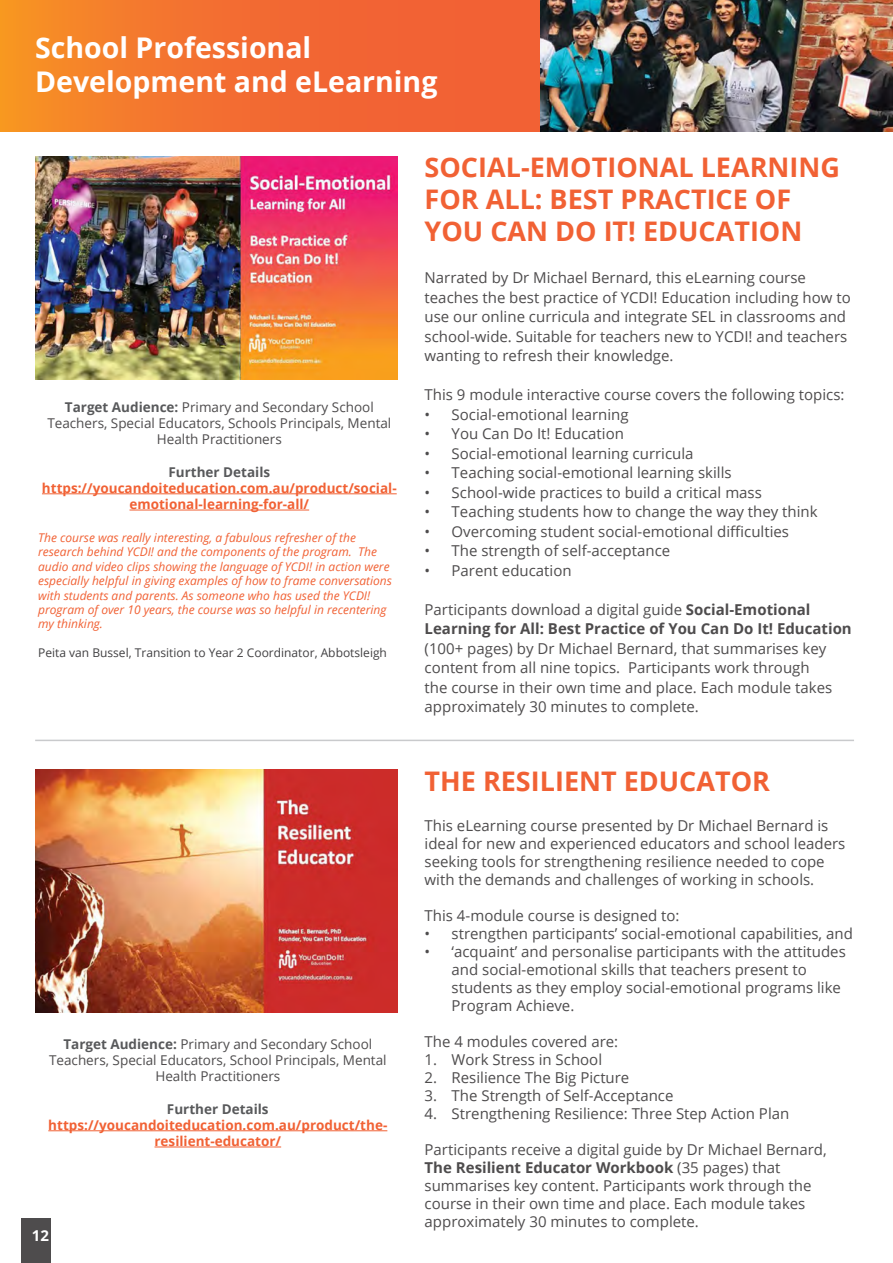
<style>
.page{position:relative;width:893px;height:1263px;background:#fff}
.page>*{position:absolute;margin:0;border:0;box-sizing:border-box;transform-origin:0 0}
.t1{font:700 28.5px/34.2px "Open Sans";color:#fff}
.t2{font:700 27px/32.4px "Open Sans";color:#f16134}
.t3{font:15px/18px "Open Sans";color:#4e4c4d}
.t4{font:700 15px/19.5px "Open Sans";color:#4e4c4d}
.t5{font:700 15px "Open Sans";color:#fff}
.t6{font:13.5px/16.2px "Open Sans";color:#4e4c4d;text-align:center}
.t7{font:700 13.5px/16.2px "Open Sans";color:#f16134;text-align:center}
.t8{font:700 13.5px "Open Sans";color:#58595b}
.t9{font:italic 12px/14.4px "Open Sans";color:#f16134}
.t10{font:12px "Open Sans";color:#414042}
.s1{font-weight:700;color:#58595b}
.s2{font-weight:400}
.s3{font-weight:700}
</style>
<div class="page">
<div style="left:21px;top:1218px;width:30px;height:45px;background:#4e4c4d"></div>
<svg style="left:0;top:0;width:541px;height:131px;background:#f36f2f"></svg>
<img style="left:541px;top:0;width:352px;height:131px">
<img style="left:35px;top:769px;width:362px;height:243px">
<hr style="left:48px;top:1130px;width:339px;height:1px;background:#f16134">
<hr style="left:154px;top:1147px;width:127px;height:1px;background:#f16134">
<img style="left:35px;top:156px;width:362px;height:223px">
<hr style="left:42px;top:493px;width:355px;height:1px;background:#f16134">
<hr style="left:129px;top:510px;width:180px;height:1px;background:#f16134">
<hr style="left:35px;top:740px;width:819px;height:1px;background:#c9cacc">
<h1 class="t1" style="left:35px;top:30px;width:404px">School Professional<br>Development and eLearning</h1>
<p class="t6" style="left:47px;top:398px;width:345px"><span class="s1">Target Audience:</span> Primary and Secondary School<br>Teachers, Special Educators, Schools Principals, Mental<br>Health Practitioners</p>
<p class="t8" style="left:168px;top:462px;width:103px">Further Details</p>
<p class="t7" style="left:42px;top:479px;width:356px">https://youcandoiteducation.com.au/product/social&shy;emotional-learning-for-all/</p>
<p class="t9" style="left:38px;top:530px;width:355px">The course was really interesting, a fabulous refresher of the research behind YCDI! and the components of the program. The audio and video clips showing the language of YCDI! in action were especially helpful in giving examples of how to frame conversations with students and parents. As someone who has used the YCDI! program of over 10 years, the course was so helpful in recentering my thinking.</p>
<p class="t10" style="left:38px;top:645px;width:350px">Peita van Bussel, Transition to Year 2 Coordinator, Abbotsleigh</p>
<p class="t6" style="left:49px;top:1035px;width:339px"><span class="s1">Target Audience:</span> Primary and Secondary School<br>Teachers, Special Educators, School Principals, Mental<br>Health Practitioners</p>
<p class="t8" style="left:167px;top:1099px;width:103px">Further Details</p>
<p class="t7" style="left:48px;top:1116px;width:340px">https://youcandoiteducation.com.au/product/the&shy;resilient-educator/</p>
<p class="t5" style="left:32px;top:1225px;width:19px">12</p>
<h2 class="t2" style="left:425px;top:150px;width:417px">SOCIAL-EMOTIONAL LEARNING<br>FOR ALL: BEST PRACTICE OF<br>YOU CAN DO IT! EDUCATION</h2>
<p class="t3" style="left:425px;top:268px;width:428px;line-height:19.5px">Narrated by Dr Michael Bernard, this eLearning course teaches the best practice of YCDI! Education including how to use our online curricula and integrate SEL in classrooms and school-wide. Suitable for teachers new to YCDI! and teachers wanting to refresh their knowledge.</p>
<p class="t3" style="left:425px;top:386px;width:421px">This 9 module interactive course covers the following topics:</p>
<p class="t3" style="left:425px;top:405px;width:206px">• Social-emotional learning</p>
<p class="t3" style="left:425px;top:425px;width:201px">• You Can Do It! Education</p>
<p class="t3" style="left:425px;top:444px;width:270px">• Social-emotional learning curricula</p>
<p class="t3" style="left:425px;top:464px;width:309px">• Teaching social-emotional learning skills</p>
<p class="t3" style="left:425px;top:483px;width:339px">• School-wide practices to build a critical mass</p>
<p class="t3" style="left:425px;top:503px;width:394px">• Teaching students how to change the way they think</p>
<p class="t3" style="left:425px;top:522px;width:366px">• Overcoming student social-emotional difficulties</p>
<p class="t3" style="left:425px;top:542px;width:247px">• The strength of self-acceptance</p>
<p class="t3" style="left:425px;top:561px;width:148px">• Parent education</p>
<p class="t4" style="left:425px;top:599px;width:429px"><span class="s2">Participants download a digital guide</span> Social-Emotional<br>Learning for All: Best Practice of You Can Do It! Education</p>
<p class="t3" style="left:425px;top:638px;width:409px;line-height:19.5px">(100+ pages) by Dr Michael Bernard, that summarises key content from all nine topics. Participants work through the course in their own time and place. Each module takes approximately 30 minutes to complete.</p>
<h2 class="t2" style="left:425px;top:764px;width:347px">THE RESILIENT EDUCATOR</h2>
<p class="t3" style="left:425px;top:816px;width:422px">This eLearning course presented by Dr Michael Bernard is ideal for new and experienced educators and school leaders seeking tools for strengthening resilience needed to cope with the demands and challenges of working in schools.</p>
<p class="t3" style="left:425px;top:906px;width:256px">This 4-module course is designed to:</p>
<p class="t3" style="left:425px;top:924px;width:430px">• strengthen participants’ social-emotional capabilities, and</p>
<p class="t3" style="left:452px;top:942px;width:396px;text-indent:-27px">• ‘acquaint’ and personalise participants with the attitudes and social-emotional skills that teachers present to students as they employ social-emotional programs like Program Achieve.</p>
<p class="t3" style="left:425px;top:1032px;width:195px">The 4 modules covered are:</p>
<p class="t3" style="left:425px;top:1050px;width:179px">1. Work Stress in School</p>
<p class="t3" style="left:425px;top:1068px;width:206px">2. Resilience The Big Picture</p>
<p class="t3" style="left:425px;top:1086px;width:250px">3. The Strength of Self-Acceptance</p>
<p class="t3" style="left:425px;top:1104px;width:366px">4. Strengthening Resilience: Three Step Action Plan</p>
<p class="t3" style="left:425px;top:1140px;width:404px">Participants receive a digital guide by Dr Michael Bernard, <span class="s3">The Resilient Educator Workbook</span> (35 pages) that summarises key content. Participants work through the course in their own time and place. Each module takes approximately 30 minutes to complete.</p>
</div>
